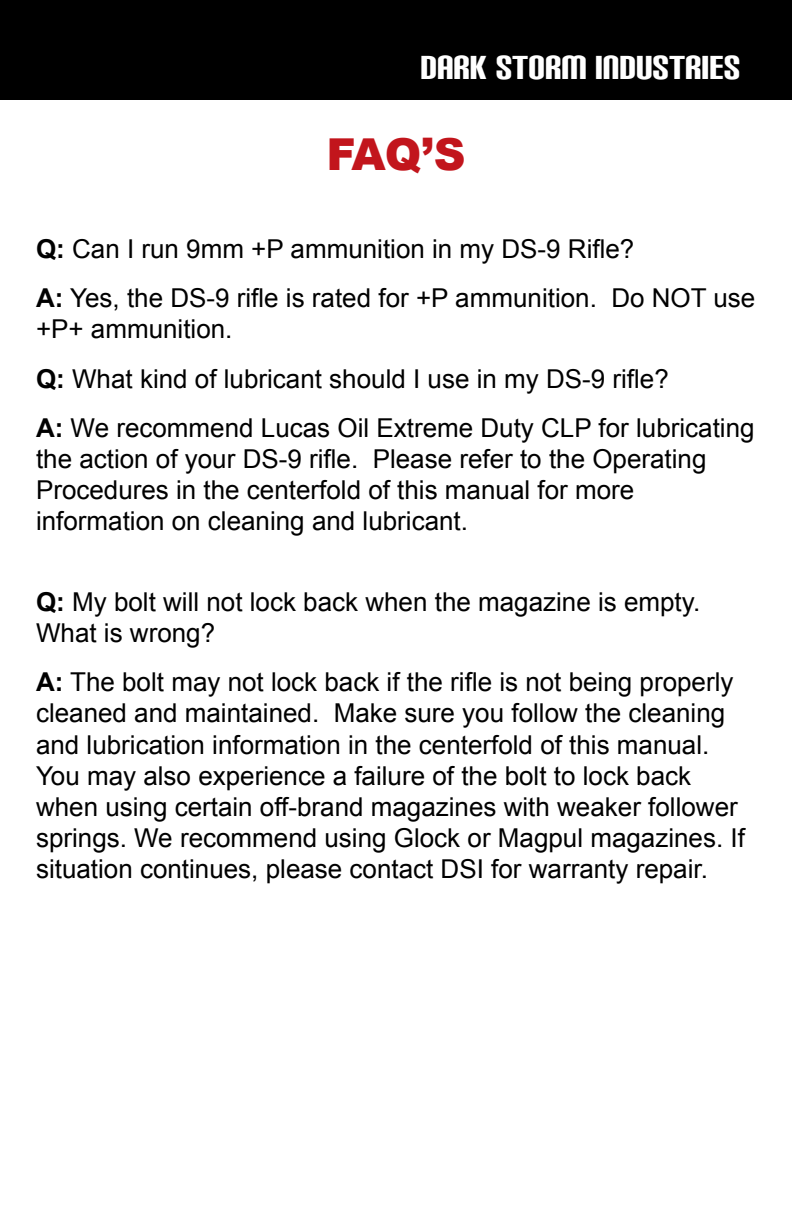
<style>
.page{position:relative;width:792px;height:1224px;background:#fff}
.page>*{position:absolute;margin:0;border:0;box-sizing:border-box;transform-origin:0 0}
.t1{font:900 44px "Arial";color:#c2151c}
.t2{font:40px "Carbon Block";color:#fff}
.t3{font:26px/31.2px "Arial";color:#000}
.s1{font-weight:700}
</style>
<div class="page">
<div style="left:0;top:0;width:792px;height:100px;background:#000"></div>
<h2 class="t2" style="left:420px;top:48px;width:321px">DARK STORM INDUSTRIES</h2>
<h1 class="t1" style="left:326px;top:123px;width:141px">FAQ’S</h1>
<p class="t3" style="left:36px;top:225px;width:721px;line-height:49.2px"><span class="s1">Q:</span> Can I run 9mm +P ammunition in my DS-9 Rifle?<br><span class="s1">A:</span> Yes, the DS-9 rifle is rated for +P ammunition. Do NOT use</p>
<p class="t3" style="left:36px;top:305px;width:720px;line-height:49.2px">+P+ ammunition.<br><span class="s1">Q:</span> What kind of lubricant should I use in my DS-9 rifle?<br><span class="s1">A:</span> We recommend Lucas Oil Extreme Duty CLP for lubricating</p>
<p class="t3" style="left:36px;top:443px;width:672px">the action of your DS-9 rifle. Please refer to the Operating<br>Procedures in the centerfold of this manual for more information on cleaning and lubricant.</p>
<p class="t3" style="left:36px;top:586px;width:666px"><span class="s1">Q:</span> My bolt will not lock back when the magazine is empty.<br>What is wrong?</p>
<p class="t3" style="left:36px;top:667px;width:710px"><span class="s1">A:</span> The bolt may not lock back if the rifle is not being properly cleaned and maintained. Make sure you follow the cleaning and lubrication information in the centerfold of this manual.<br>You may also experience a failure of the bolt to lock back when using certain off-brand magazines with weaker follower springs. We recommend using Glock or Magpul magazines. If situation continues, please contact DSI for warranty repair.</p>
</div>
